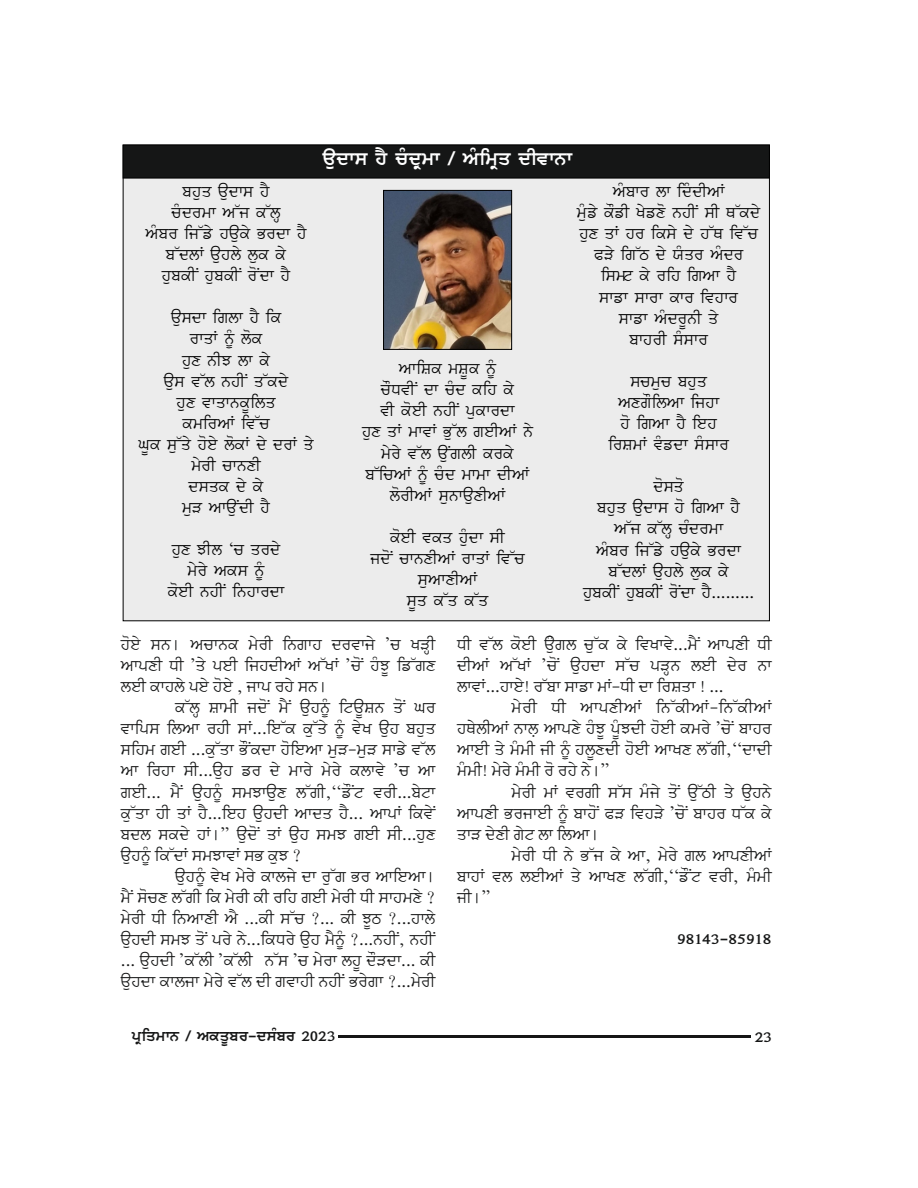
<style>
.page{position:relative;width:918px;height:1188px;background:#fff}
.page>*{position:absolute;margin:0;border:0;box-sizing:border-box;transform-origin:0 0}
.t1{font:700 19.5px "Asees";color:#fff}
.t2{font:16.5px/21.1px "Asees";color:#151616;text-align:justify}
.t3{font:16.5px/21.1px "Asees";color:#000;text-align:center}
.t4{font:700 15px "Asees";color:#151616}
</style>
<div class="page">
<div style="left:122px;top:179px;width:648px;height:443px;background:#ececec"></div>
<img style="left:385px;top:192px;width:125px;height:156px">
<div style="left:383px;top:190px;width:129px;height:160px;border:1px solid #000"></div>
<svg style="left:122px;top:144px;width:648px;height:35px;background:#181919"></svg>
<hr style="left:338px;top:1035px;width:413px;height:3px;background:#151616">
<p class="t3" style="left:146px;top:181px;width:172px">PJ[S T[DK; J?<br>UΜDOWK N¤I E¤BQ<br>NΜPO FI¤V/JT[E/GODK J?<br>P¤DBK T[JB/B[E E/<br>J[PEHA J[PEHA O'ADK J?</p>
<p class="t3" style="left:138px;top:308px;width:185px">T[;DK FRBK J?FE<br>OKSK Ƒ B'E<br>J[D BHM BK E/<br>T[; T¤B BJHA S¤ED/<br>J[D TKSKBE{FBS<br>EWFONK FT¤U<br>X{E ;[¤S/J'J/B'EK D/DOK S/<br>W/OH UKBDH<br>D;SE D/E/<br>W[V NKT[ADH J?</p>
<p class="t3" style="left:168px;top:540px;width:123px">J[D MHB ‘U SOD/<br>W/O/NE; Ƒ<br>E'JH BJHA FBJKODK</p>
<p class="t1" style="left:323px;top:147px;width:251px">T[DK; J?UΜDQWK $ NΜFWQS DHTKBK</p>
<p class="t3" style="left:362px;top:359px;width:181px">NKFPE WP{E Ƒ<br>U"XTHA DK UΜD EFJ E/<br>TH E'JH BJHA G[EKODK<br>J[D SK WKTK G[¤B RJHNK B/<br>W/O/T¤B T[ARBH EOE/<br>P¤FUNK Ƒ UΜD WKWK DHNK<br>B'OHNK ;[BKT[DHNK</p>
<p class="t3" style="left:370px;top:528px;width:156px">E'JH TES J[ΜDK ;H<br>ID'A UKBDHNK OKSK FT¤U ;[NKDHNK<br>;{S E¤S E¤S</p>
<p class="t3" style="left:577px;top:182px;width:193px">NΜPKO BK FDΜDHNK<br>W[ΜV/E"VH Y/VD' BJHA ;H E¤ED/<br>J[D SK JO FE;/D/J¤E FT¤U<br>CV/FR¤M D/:ΜSO NΜDO<br>F;WN E/OFJ FRNK J?<br>;KVK ;KOK EKO FTJKO<br>;KVK NΜDO{BH S/<br>PKJOH ;Μ;KO</p>
<p class="t3" style="left:608px;top:372px;width:122px">;UW[U PJ[S<br>NDR"FBNK FIJK<br>J' FRNK J?FJJ<br>FOPWK TΜVDK ;Μ;KO</p>
<p class="t3" style="left:583px;top:477px;width:173px">D';S'<br>PJ[S T[DK; J' FRNK J?<br>N¤I E¤BQ UZDOWK<br>NΜPO FI¤V/JT[E/GODK<br>P¤DBK T[JB/B[E E/<br>J[PEHA J[PEHA O'ADK J?HHHHHHHHH</p>
<p class="t2" style="left:121px;top:635px;width:316px">J'J/ ;B. NUKBE W/OH FBRKJ DOTKI/ *U YVQH NKGDH XH *S/GJH FIJDHNK N¤YK *U'A JΜM{ FV¤RD BJH EKJB/GJ/J'J/, IKG OJ/;B.</p>
<p class="t2" style="left:121px;top:698px;width:322px;text-align:left;text-indent:54px">E¤BQ PKWH ID'A W?A T[JƑ FNT{PB S'A XO TKFG; FBNK OJH ;KHHHFJ¤E E[¤S/Ƒ T/Y T[J PJ[S ;FJW RJH HHHE[¤SK G"AEDK J'FJNK W[V^W[V ;KV/T¤B NK FOJK ;HHHHT[J VO D/WKO/W/O/EBKT/*U NK RJHHHH W?A T[JƑ ;WMKT[D B¤RH,‘‘V"AN TOHHHHP/NK E[¤SK JH SK J?HHHFJJ T[JDH NKDS J?HHH NKGK FET/A PDB ;ED/JK.@ T[D'A SK T[J ;WM RJH ;HHHHJ[D T[JƑ FE¤DK ;WMKTK ;G E[M &lt;</p>
<p class="t2" style="left:121px;top:867px;width:324px;text-align:left;text-indent:54px">T[JƑ T/Y W/O/EKBI/DK O[¤R GO NKFJNK.<br>W?A ;'UD B¤RH FE W/OH EH OFJ RJH W/OH XH ;KJWD/&lt; W/OH XH FBNKDH N?HHHEH ;¤U &lt;HHH EH M{M &lt;HHHJKB/ T[JDH ;WM S'A GO/B/HHHFEXO/T[J W?Ƒ &lt;HHHBJHA, BJHA HHH T[JDH *E¤BH *E¤BH B¤; *U W/OK BJ{ D"VDKHHH EH T[JDK EKBIK W/O/T¤B DH RTKJH BJHA GO/RK &lt;HHHW/OH</p>
<p class="t2" style="left:457px;top:635px;width:316px">XH T¤B E'JH T[ΜRB U[¤E E/FTYKT/HHHW?A NKGDH XH DHNK N¤YK *U'A T[JDK ;¤U GVQB BJH D/O BK BKTKHHHJKJ/` O¤PK ;KVK WK^XH DK FOPSK ` HHH</p>
<p class="t2" style="left:457px;top:698px;width:316px;text-indent:54px">W/OH XH NKGDHNK FB¤EHNK^FB¤EHNK JE/BHNK BKBA NKGD/JΜM{ G{ΜMDH J'JH EWO/*U'A PKJO NKJH S/WΜWH IH Ƒ JB{DDH J'JH NKYD B¤RH,‘‘DKDH WΜWH` W/O/WΜWH O' OJ/B/.@</p>
<p class="t2" style="left:457px;top:782px;width:324px;text-indent:54px">W/OH WK TORH ;¤; WΜI/S'A T[¤MH S/T[JB/ NKGDH GOIKJH Ƒ PKJ'A CV FTJV/’U'A PKJO X¤E E/ SKV D/DH R/N BK FBNK.</p>
<p class="t2" style="left:457px;top:845px;width:316px;text-indent:54px">W/OH XH B/G¤I E/NK, W/O/RB NKGDHNK PKJK TB BJHNK S/NKYD B¤RH,‘‘V"AN TOH, WΜWH IH.@</p>
<p class="t4" style="left:677px;top:930px;width:96px">98143^85918</p>
<p class="t4" style="left:132px;top:1027px;width:205px">GQFSWKB $ NES{PO^D;ZPO 2023</p>
<p class="t4" style="left:755px;top:1028px;width:19px">23</p>
</div>
